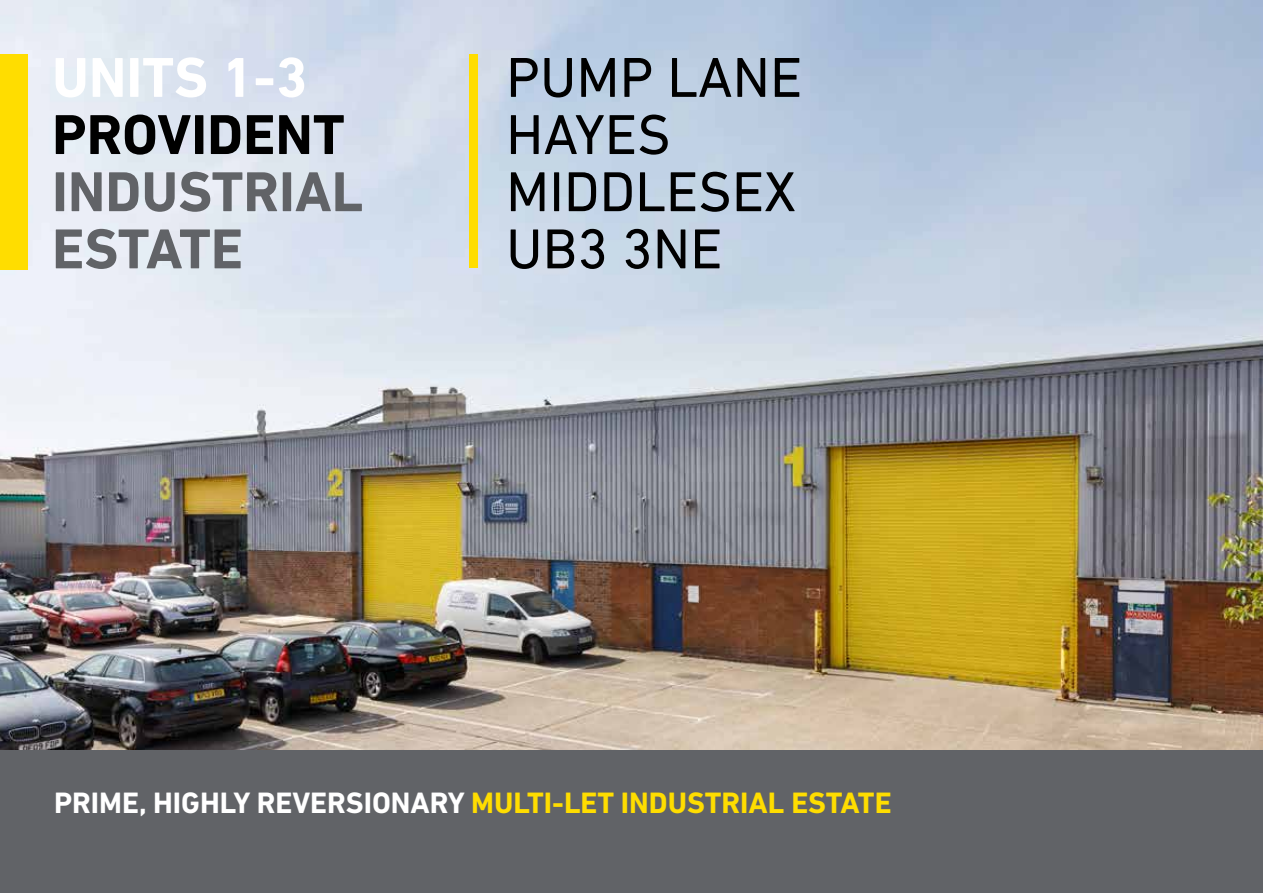
<style>
.page{position:relative;width:1263px;height:893px;background:#fff}
.page>*{position:absolute;margin:0;border:0;box-sizing:border-box;transform-origin:0 0}
.t1{font:57.15px/57.2px "DIN Next LT Pro";color:#000}
.t2{font:700 57.15px/57.2px "DIN Next LT Pro";color:#616367}
.t3{font:700 57.15px "DIN Next LT Pro";color:#000}
.t4{font:700 57.15px "DIN Next LT Pro";color:#fff}
.t5{font:700 30px "DIN Next LT Pro";color:#fd0}
.s1{color:#fff}
</style>
<div class="page">
<img style="left:0;top:0;width:1263px;height:750px">
<div style="left:0;top:750px;width:1263px;height:143px;background:#616367"></div>
<div style="left:0;top:54px;width:28px;height:215px;background:#fd0"></div>
<div style="left:469px;top:54px;width:9px;height:214px;background:#fd0"></div>
<h1 class="t4" style="left:52px;top:44px;width:257px">UNITS 1-3</h1>
<h1 class="t3" style="left:52px;top:101px;width:294px">PROVIDENT</h1>
<h1 class="t2" style="left:52px;top:163px;width:313px">INDUSTRIAL<br>ESTATE</h1>
<h1 class="t1" style="left:506px;top:48px;width:298px">PUMP LANE<br>HAYES<br>MIDDLESEX<br>UB3 3NE</h1>
<p class="t5" style="left:54px;top:785px;width:839px"><span class="s1">PRIME, HIGHLY REVERSIONARY</span> MULTI-LET INDUSTRIAL ESTATE</p>
</div>
